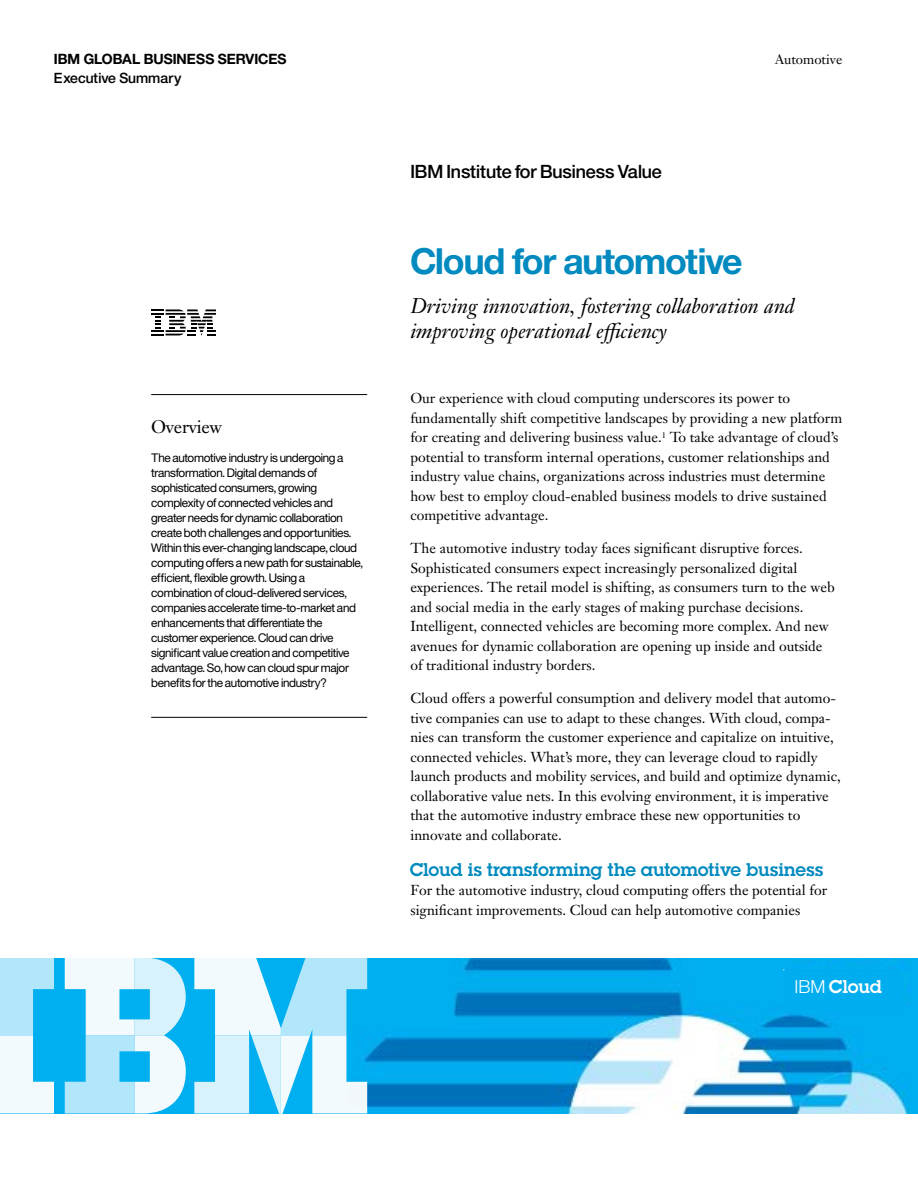
<style>
.page{position:relative;width:918px;height:1188px;background:#fff}
.page>*{position:absolute;margin:0;border:0;box-sizing:border-box;transform-origin:0 0}
.t1{font:36px "Helv Neue Boldfor IBM";letter-spacing:-.02em;color:#008abf}
.subtitle{font:italic 21px/25.5px "Janson Text LT Pro";color:#000}
.t2{font:18.3px "Helv Neue Mediumfor IBM";letter-spacing:-.005em;color:#000}
.head{font:18px "Lubalin Demifor IBM";color:#008abf}
.sidebar_head{font:18px "Janson Text LT Pro";letter-spacing:-.015em;color:#000}
.head-2{font:18px "Lubalin Demifor IBM";color:#fff}
.body{font:14.25px/19.5px "Janson Text LT Pro";color:#000}
.t3{font:14.25px "Helv Neue Boldfor IBM";color:#000}
.t4{font:14.25px "Helv Neue Mediumfor IBM";color:#000}
.t5{font:13.5px "Janson Text LT Pro";color:#000}
.sidebar_body{font:12px/15px "Helv Neue Romanfor IBM";letter-spacing:-.025em;color:#000}
.s1{font-family:"Helv Neue Lightfor IBM"}
</style>
<div class="page">
<img style="left:54px;top:958px;width:864px;height:155px">
<svg style="left:151px;top:309px;width:65px;height:26px"></svg>
<svg style="left:0;top:958px;width:54px;height:155px"></svg>
<svg style="left:194px;top:958px;width:173px;height:156px"></svg>
<svg style="left:65px;top:958px;width:121px;height:155px"></svg>
<hr style="left:151px;top:394px;width:216px;height:1px;background:#000">
<hr style="left:151px;top:717px;width:216px;height:1px;background:#000">
<div style="left:784px;top:970px;width:117px;height:40px;background:#00adef"></div>
<p class="t3" style="left:54px;top:50px;width:234px">IBM GLOBAL BUSINESS SERVICES</p>
<p class="t5" style="left:775px;top:51px;width:69px">Automotive</p>
<p class="t4" style="left:54px;top:70px;width:129px">Executive Summary</p>
<p class="t2" style="left:410px;top:161px;width:253px">IBM Institute for Business Value</p>
<p class="sidebar_head" style="left:151px;top:416px;width:73px">Overview</p>
<p class="sidebar_body" style="left:151px;top:450px;width:213px">The automotive industry is undergoing a transformation. Digital demands of sophisticated consumers, growing complexity of connected vehicles and greater needs for dynamic collaboration create both challenges and opportunities.<br>Within this ever-changing landscape, cloud computing offers a new path for sustainable, efficient, flexible growth. Using a combination of cloud-delivered services, companies accelerate time-to-market and enhancements that differentiate the customer experience. Cloud can drive significant value creation and competitive advantage. So, how can cloud spur major benefits for the automotive industry?</p>
<p class="t1" style="left:410px;top:238px;width:334px">Cloud for automotive</p>
<p class="subtitle" style="left:410px;top:293px;width:386px">Driving innovation, fostering collaboration and improving operational efficiency</p>
<p class="body" style="left:410px;top:389px;width:433px">Our experience with cloud computing underscores its power to fundamentally shift competitive landscapes by providing a new platform for creating and delivering business value.<sup>1</sup> To take advantage of cloud’s potential to transform internal operations, customer relationships and industry value chains, organizations across industries must determine how best to employ cloud-enabled business models to drive sustained competitive advantage.</p>
<p class="body" style="left:410px;top:539px;width:426px">The automotive industry today faces significant disruptive forces.<br>Sophisticated consumers expect increasingly personalized digital experiences. The retail model is shifting, as consumers turn to the web and social media in the early stages of making purchase decisions.<br>Intelligent, connected vehicles are becoming more complex. And new avenues for dynamic collaboration are opening up inside and outside of traditional industry borders.</p>
<p class="body" style="left:410px;top:689px;width:432px">Cloud offers a powerful consumption and delivery model that automo&shy;tive companies can use to adapt to these changes. With cloud, compa&shy;nies can transform the customer experience and capitalize on intuitive, connected vehicles. What’s more, they can leverage cloud to rapidly launch products and mobility services, and build and optimize dynamic, collaborative value nets. In this evolving environment, it is imperative that the automotive industry embrace these new opportunities to innovate and collaborate.</p>
<p class="head" style="left:410px;top:858px;width:414px">Cloud is transforming the automotive business</p>
<p class="body" style="left:410px;top:881px;width:418px">For the automotive industry, cloud computing offers the potential for significant improvements. Cloud can help automotive companies</p>
<p class="head-2" style="left:794px;top:975px;width:89px"><span class="s1">IBM</span> Cloud</p>
</div>
